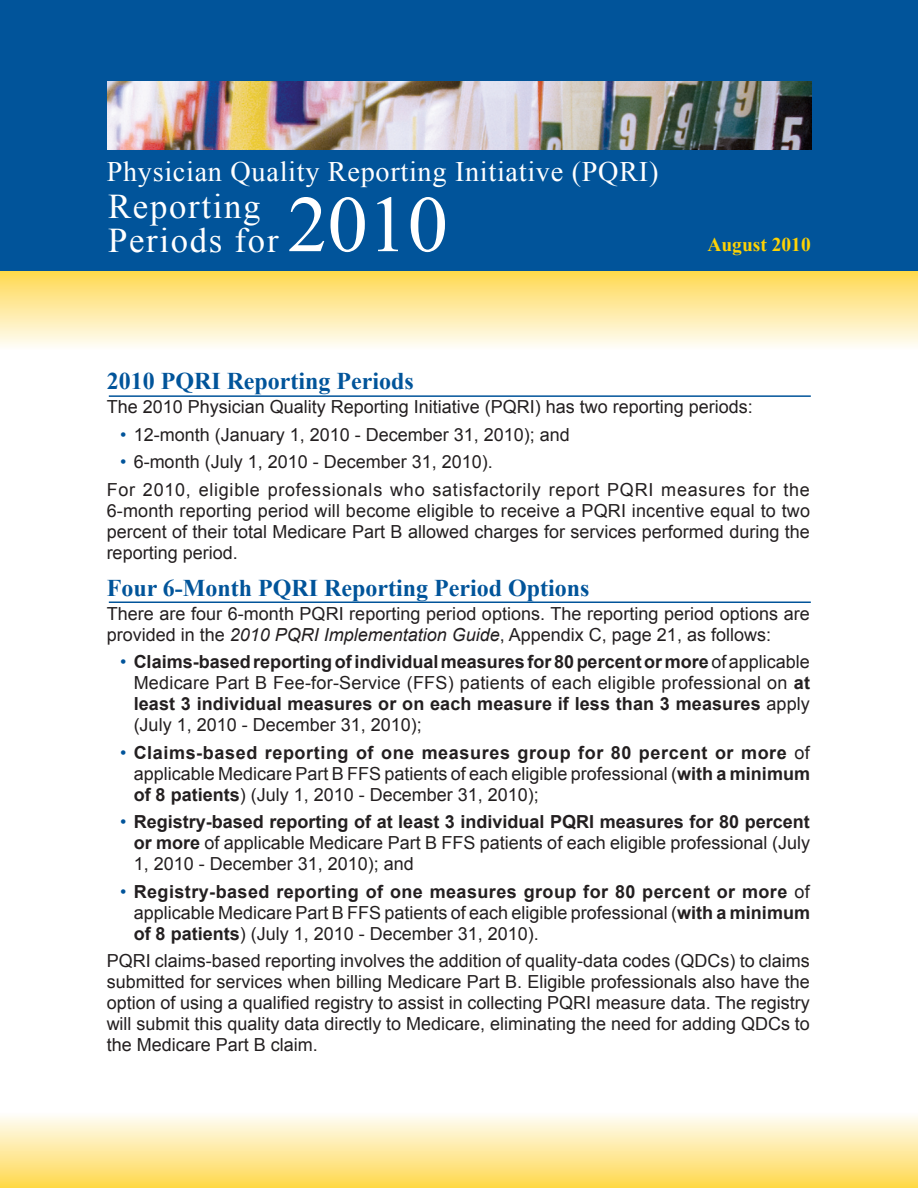
<style>
.page{position:relative;width:918px;height:1188px;background:#fff}
.page>*{position:absolute;margin:0;border:0;box-sizing:border-box;transform-origin:0 0}
.t1{font:80.1px "Times New Roman";color:#fff}
.t2{font:34.65px/34.7px "Times New Roman";letter-spacing:.05em;color:#fff}
.t3{font:28.2px "Times New Roman";letter-spacing:.025em;color:#fff}
.Header1{font:700 24px "Times New Roman";color:#01549a}
.Header1-2{font:700 19.5px "Times New Roman";color:#fed304}
.Main_Body{font:18px/21px "Arial";color:#231f20;text-align:justify}
.List_Level_I{font:18px/21px "Arial";color:#231f20}
.List_Level_I-2{font:700 18px "Arial";color:#231f20}
.List_Level_I-3{font:700 18px "Arial";letter-spacing:.025em;color:#231f20}
.List_Level_I-4{font:700 18px "Arial";letter-spacing:.035em;color:#231f20}
.s1{color:#01549a}
.s2{font-style:italic}
.s3{font-weight:400;color:#01549a}
.s4{font-weight:400}
.s5{font-weight:700}
</style>
<div class="page">
<div style="left:0;top:1112px;width:918px;height:76px;background:linear-gradient(to bottom,#fefefd,#ffd94d)"></div>
<div style="left:0;top:0;width:918px;height:272px;background:#01549a"></div>
<img style="left:108px;top:81px;width:703px;height:68px">
<div style="left:0;top:272px;width:918px;height:77px;background:linear-gradient(to bottom,#ffd952,#fefdf9)"></div>
<hr style="left:109px;top:602px;width:702px;height:1px;background:#01549a">
<hr style="left:109px;top:395px;width:702px;height:2px;background:#01549a">
<p class="t3" style="left:107px;top:152px;width:553px">Physician Quality Reporting Initiative (PQRI)</p>
<p class="t2" style="left:108px;top:188px;width:172px">Reporting<br>Periods for</p>
<p class="t1" style="left:288px;top:171px;width:162px">2010</p>
<p class="Header1-2" style="left:707px;top:231px;width:105px">August 2010</p>
<p class="Header1" style="left:107px;top:364px;width:309px">2010 PQRI Reporting Periods</p>
<p class="Main_Body" style="left:107px;top:396px;width:648px">The 2010 Physician Quality Reporting Initiative (PQRI) has two reporting periods:</p>
<p class="List_Level_I" style="left:120px;top:424px;width:451px"><span class="s1">•</span> 12-month (January 1, 2010 - December 31, 2010); and</p>
<p class="List_Level_I" style="left:120px;top:451px;width:374px"><span class="s1">•</span> 6-month (July 1, 2010 - December 31, 2010).</p>
<p class="Main_Body" style="left:107px;top:479px;width:705px">For 2010, eligible professionals who satisfactorily report PQRI measures for the 6-month reporting period will become eligible to receive a PQRI incentive equal to two percent of their total Medicare Part B allowed charges for services performed during the reporting period.</p>
<p class="Header1" style="left:107px;top:571px;width:484px">Four 6-Month PQRI Reporting Period Options</p>
<p class="Main_Body" style="left:107px;top:603px;width:705px">There are four 6-month PQRI reporting period options. The reporting period options are provided in the <span class="s2">2010 PQRI Implementation Guide</span>, Appendix C, page 21, as follows:</p>
<p class="List_Level_I-2" style="left:120px;top:650px;width:691px"><span class="s3">•</span> Claims-based reporting of individual measures for 80 percent or more <span class="s4">of applicable</span></p>
<p class="List_Level_I" style="left:134px;top:673px;width:678px;text-align:justify">Medicare Part B Fee-for-Service (FFS) patients of each eligible professional on <span class="s5">at least 3 individual measures or on each measure if less than 3 measures</span> apply (July 1, 2010 - December 31, 2010);</p>
<p class="List_Level_I" style="left:134px;top:763px;width:678px">applicable Medicare Part B FFS patients of each eligible professional (<span class="s5">with a minimum of 8 patients</span>) (July 1, 2010 - December 31, 2010);</p>
<p class="List_Level_I" style="left:134px;top:833px;width:678px"><span class="s5">or more</span> of applicable Medicare Part B FFS patients of each eligible professional (July<br>1, 2010 - December 31, 2010); and</p>
<p class="List_Level_I" style="left:134px;top:902px;width:678px">applicable Medicare Part B FFS patients of each eligible professional (<span class="s5">with a minimum of 8 patients</span>) (July 1, 2010 - December 31, 2010).</p>
<p class="Main_Body" style="left:107px;top:951px;width:705px">PQRI claims-based reporting involves the addition of quality-data codes (QDCs) to claims submitted for services when billing Medicare Part B. Eligible professionals also have the option of using a qualified registry to assist in collecting PQRI measure data. The registry will submit this quality data directly to Medicare, eliminating the need for adding QDCs to the Medicare Part B claim.</p>
<p class="List_Level_I-4" style="left:120px;top:741px;width:691px"><span class="s3">•</span> Claims-based reporting of one measures group for 80 percent or more <span class="s4">of</span></p>
<p class="List_Level_I-2" style="left:120px;top:810px;width:691px"><span class="s3">•</span> Registry-based reporting of at least 3 individual PQRI measures for 80 percent</p>
<p class="List_Level_I-3" style="left:120px;top:880px;width:691px"><span class="s3">•</span> Registry-based reporting of one measures group for 80 percent or more <span class="s4">of</span></p>
</div>
